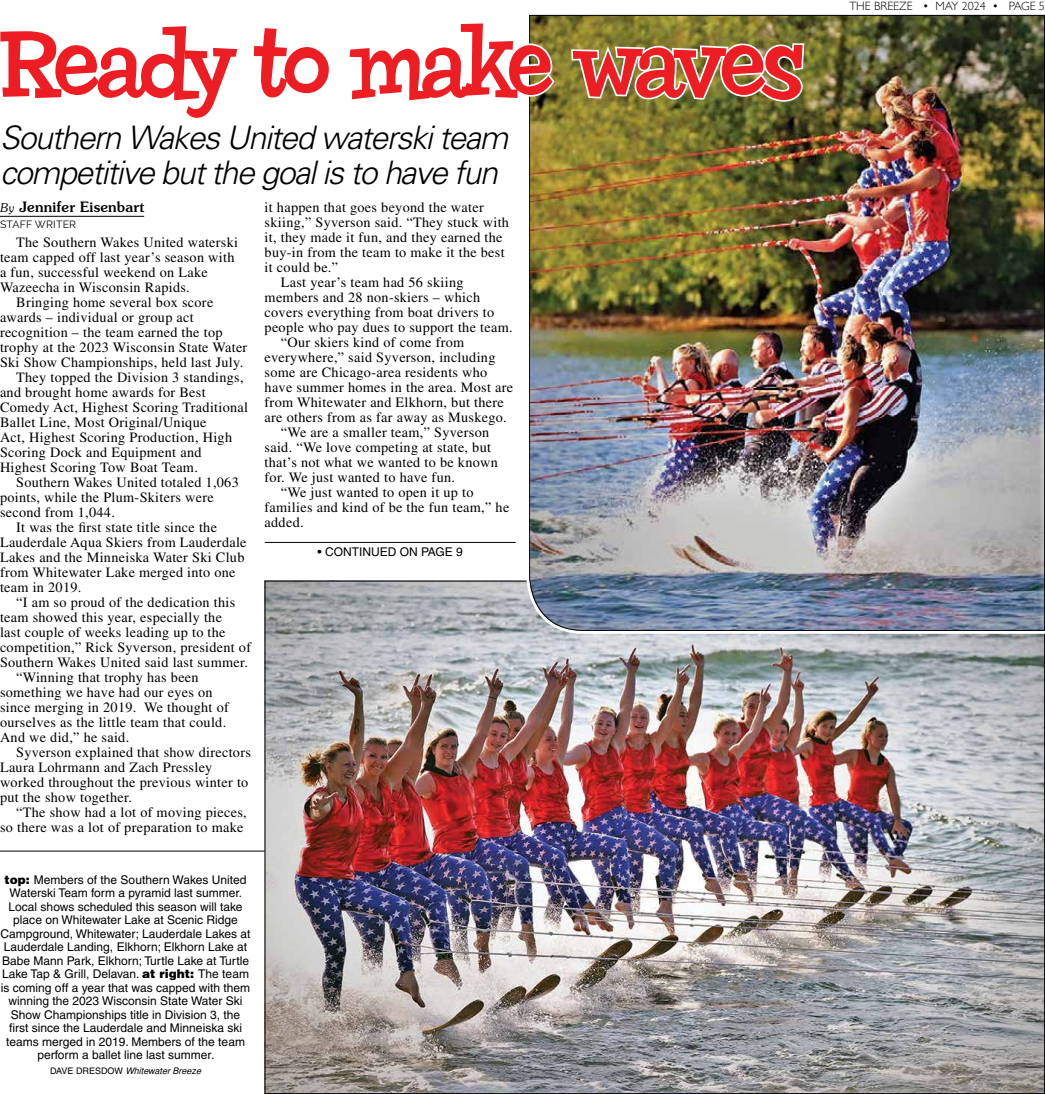
<style>
.page{position:relative;width:1045px;height:1094px;background:#fff}
.page>*{position:absolute;margin:0;border:0;box-sizing:border-box;transform-origin:0 0}
.t1{font:93.45px "Chowderhead";letter-spacing:-.045em;color:#ed1d24}
.t2{font:italic 300 32.4px/34.5px "Univers";letter-spacing:-.045em;color:#000}
.t3{font:14.25px "Times";letter-spacing:.02em;color:#000}
.t4{font:500 14.25px "Souvenir";letter-spacing:.02em;color:#000}
.t5{font:12px/13.5px "Helvetica";color:#000;text-align:center}
.t6{font:300 12px "Gill Sans";color:#000}
.t7{font:10.5px "Raleway";letter-spacing:.02em;color:#000}
.t8{font:italic 9px "Helvetica";color:#000}
.s1{font-weight:300;font-style:italic;font-size:12px}
.s2{font-weight:900}
.s3{font-style:normal}
</style>
<div class="page">
<img style="left:266px;top:582px;width:776px;height:510px">
<img style="left:528px;top:15px;width:516px;height:616px">
<hr style="left:0;top:216px;width:144px;height:1px;background:#000">
<svg style="left:523px;top:20px;width:34px;height:84px"></svg>
<img style="left:569px;top:41px;width:236px;height:96px">
<hr style="left:264px;top:542px;width:251px;height:1px;background:#000">
<hr style="left:0;top:850px;width:264px;height:1px;background:#000">
<h1 class="t1" style="left:0;top:11px;width:805px">Ready to make waves</h1>
<h2 class="t2" style="left:0;top:120px;width:509px">Southern Wakes United waterski team competitive but the goal is to have fun</h2>
<p class="t4" style="left:0;top:198px;width:146px"><span class="s1">By</span> Jennifer Eisenbart</p>
<p class="t7" style="left:0;top:218px;width:78px">STAFF WRITER</p>
<p class="t3" style="left:16px;top:234px;width:223px">The Southern Wakes United waterski</p>
<p class="t3" style="left:0;top:249px;width:236px">team capped off last year’s season with</p>
<p class="t3" style="left:0;top:264px;width:209px">a fun, successful weekend on Lake</p>
<p class="t3" style="left:0;top:279px;width:191px">Wazeecha in Wisconsin Rapids.</p>
<p class="t3" style="left:16px;top:294px;width:198px">Bringing home several box score</p>
<p class="t3" style="left:0;top:309px;width:195px">awards – individual or group act</p>
<p class="t3" style="left:0;top:324px;width:224px">recognition – the team earned the top</p>
<p class="t3" style="left:0;top:339px;width:249px">trophy at the 2023 Wisconsin State Water</p>
<p class="t3" style="left:0;top:354px;width:245px">Ski Show Championships, held last July.</p>
<p class="t3" style="left:16px;top:369px;width:229px">They topped the Division 3 standings,</p>
<p class="t3" style="left:0;top:384px;width:207px">and brought home awards for Best</p>
<p class="t3" style="left:0;top:399px;width:249px">Comedy Act, Highest Scoring Traditional</p>
<p class="t3" style="left:0;top:414px;width:208px">Ballet Line, Most Original/Unique</p>
<p class="t3" style="left:0;top:429px;width:233px">Act, Highest Scoring Production, High</p>
<p class="t3" style="left:0;top:444px;width:203px">Scoring Dock and Equipment and</p>
<p class="t3" style="left:0;top:459px;width:199px">Highest Scoring Tow Boat Team.</p>
<p class="t3" style="left:16px;top:474px;width:224px">Southern Wakes United totaled 1,063</p>
<p class="t3" style="left:0;top:489px;width:215px">points, while the Plum-Skiters were</p>
<p class="t3" style="left:0;top:504px;width:116px">second from 1,044.</p>
<p class="t3" style="left:16px;top:519px;width:202px">It was the first state title since the</p>
<p class="t3" style="left:0;top:534px;width:248px">Lauderdale Aqua Skiers from Lauderdale</p>
<p class="t3" style="left:0;top:549px;width:246px">Lakes and the Minneiska Water Ski Club</p>
<p class="t3" style="left:0;top:564px;width:237px">from Whitewater Lake merged into one</p>
<p class="t3" style="left:0;top:579px;width:83px">team in 2019.</p>
<p class="t3" style="left:16px;top:594px;width:220px">“I am so proud of the dedication this</p>
<p class="t3" style="left:0;top:609px;width:223px">team showed this year, especially the</p>
<p class="t3" style="left:0;top:624px;width:227px">last couple of weeks leading up to the</p>
<p class="t3" style="left:0;top:639px;width:252px">competition,” Rick Syverson, president of</p>
<p class="t3" style="left:0;top:654px;width:249px">Southern Wakes United said last summer.</p>
<p class="t3" style="left:16px;top:669px;width:184px">“Winning that trophy has been</p>
<p class="t3" style="left:0;top:684px;width:214px">something we have had our eyes on</p>
<p class="t3" style="left:0;top:699px;width:230px">since merging in 2019. We thought of</p>
<p class="t3" style="left:0;top:714px;width:228px">ourselves as the little team that could.</p>
<p class="t3" style="left:0;top:729px;width:131px">And we did,” he said.</p>
<p class="t3" style="left:16px;top:744px;width:236px">Syverson explained that show directors</p>
<p class="t3" style="left:0;top:759px;width:214px">Laura Lohrmann and Zach Pressley</p>
<p class="t3" style="left:0;top:774px;width:250px">worked throughout the previous winter to</p>
<p class="t3" style="left:0;top:789px;width:133px">put the show together.</p>
<p class="t3" style="left:16px;top:804px;width:232px">“The show had a lot of moving pieces,</p>
<p class="t3" style="left:0;top:819px;width:245px">so there was a lot of preparation to make</p>
<p class="t3" style="left:264px;top:199px;width:220px">it happen that goes beyond the water</p>
<p class="t3" style="left:264px;top:214px;width:246px">skiing,” Syverson said. “They stuck with</p>
<p class="t3" style="left:264px;top:229px;width:239px">it, they made it fun, and they earned the</p>
<p class="t3" style="left:264px;top:244px;width:241px">buy-in from the team to make it the best</p>
<p class="t3" style="left:264px;top:259px;width:75px">it could be.”</p>
<p class="t3" style="left:281px;top:274px;width:184px">Last year’s team had 56 skiing</p>
<p class="t3" style="left:264px;top:289px;width:217px">members and 28 non-skiers – which</p>
<p class="t3" style="left:264px;top:304px;width:231px">covers everything from boat drivers to</p>
<p class="t3" style="left:264px;top:319px;width:249px">people who pay dues to support the team.</p>
<p class="t3" style="left:281px;top:334px;width:185px">“Our skiers kind of come from</p>
<p class="t3" style="left:264px;top:349px;width:232px">everywhere,” said Syverson, including</p>
<p class="t3" style="left:264px;top:364px;width:224px">some are Chicago-area residents who</p>
<p class="t3" style="left:264px;top:379px;width:250px">have summer homes in the area. Most are</p>
<p class="t3" style="left:264px;top:394px;width:241px">from Whitewater and Elkhorn, but there</p>
<p class="t3" style="left:264px;top:409px;width:243px">are others from as far away as Muskego.</p>
<p class="t3" style="left:281px;top:424px;width:210px">“We are a smaller team,” Syverson</p>
<p class="t3" style="left:264px;top:439px;width:228px">said. “We love competing at state, but</p>
<p class="t3" style="left:264px;top:454px;width:235px">that’s not what we wanted to be known</p>
<p class="t3" style="left:264px;top:469px;width:192px">for. We just wanted to have fun.</p>
<p class="t3" style="left:281px;top:484px;width:194px">“We just wanted to open it up to</p>
<p class="t3" style="left:264px;top:499px;width:246px">families and kind of be the fun team,” he</p>
<p class="t3" style="left:264px;top:514px;width:41px">added.</p>
<p class="t5" style="left:317px;top:545px;width:147px">• CONTINUED ON PAGE 9</p>
<p class="t5" style="left:0;top:872px;width:251px"><span class="s2">top:</span> Members of the Southern Wakes United Waterski Team form a pyramid last summer.<br>Local shows scheduled this season will take place on Whitewater Lake at Scenic Ridge Campground, Whitewater; Lauderdale Lakes at Lauderdale Landing, Elkhorn; Elkhorn Lake at Babe Mann Park, Elkhorn; Turtle Lake at Turtle Lake Tap &amp; Grill, Delavan. <span class="s2">at right:</span> The team is coming off a year that was capped with them winning the 2023 Wisconsin State Water Ski Show Championships title in Division 3, the first since the Lauderdale and Minneiska ski teams merged in 2019. Members of the team perform a ballet line last summer.</p>
<p class="t8" style="left:50px;top:1065px;width:152px"><span class="s3">DAVE DRESDOW</span> Whitewater Breeze</p>
<p class="t6" style="left:849px;top:-4px;width:197px">THE BREEZE • MAY 2024 • PAGE 5</p>
</div>
